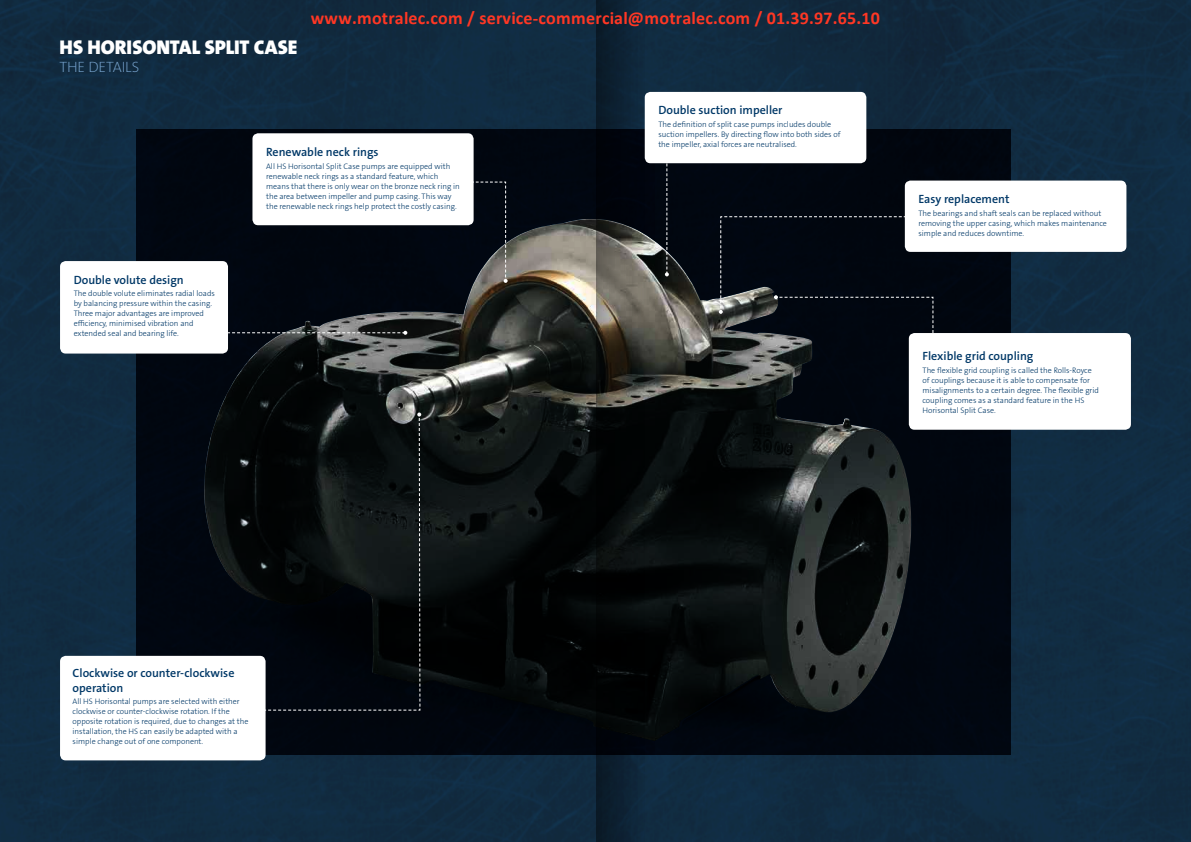
<style>
.page{position:relative;width:1191px;height:842px;background:#112c41}
.page>*{position:absolute;margin:0;border:0;box-sizing:border-box;transform-origin:0 0}
.t1{font:20px "Grundfos The Sans V2 OT 9 BL";color:#fff}
.t2{font:700 18px "Calibri";color:#ff3724}
.t3{font:15px "Grundfos The Sans V2 OT 2 XL";letter-spacing:-.015em;color:#74a0ca}
.t4{font:12px/14.4px "Grundfos The Sans V2 OT 6 SB";color:#003867}
.t5{font:8px/10px "Grundfos The Sans V2 OT 3 L";color:#003867}
</style>
<div class="page">
<img style="left:136px;top:129px;width:874px;height:625px">
<svg style="left:467px;top:181px;width:40px;height:102px;background:#21252b"></svg>
<svg style="left:208px;top:412px;width:213px;height:299px;background:#080d0f"></svg>
<svg style="left:228px;top:331px;width:179px;height:4px"></svg>
<svg style="left:718px;top:216px;width:216px;height:160px;background:#12171f"></svg>
<svg style="left:665px;top:163px;width:4px;height:113px"></svg>
<div style="left:909px;top:333px;width:222px;height:97px;background:#fff;border-radius:6px"></div>
<div style="left:252px;top:133px;width:221px;height:92px;background:#fff;border-radius:6px"></div>
<div style="left:60px;top:261px;width:168px;height:93px;background:#fff;border-radius:6px"></div>
<div style="left:905px;top:181px;width:221px;height:71px;background:#fff;border-radius:6px"></div>
<div style="left:645px;top:92px;width:221px;height:71px;background:#fff;border-radius:6px"></div>
<div style="left:60px;top:656px;width:205px;height:104px;background:#fff;border-radius:6px"></div>
<svg style="left:596px;top:0;width:58px;height:842px;background:#1a2024"></svg>
<h1 class="t1" style="left:60px;top:35px;width:239px">HS HORISONTAL SPLIT CASE</h1>
<h3 class="t3" style="left:60px;top:58px;width:81px">THE DETAILS</h3>
<h2 class="t2" style="left:311px;top:10px;width:571px">www.motralec.com / service-commercial@motralec.com / 01.39.97.65.10</h2>
<h3 class="t4" style="left:74px;top:272px;width:112px">Double volute design</h3>
<p class="t5" style="left:74px;top:289px;width:143px">The double volute eliminates radial loads by balancing pressure within the casing.<br>Three major advantages are improved efficiency, minimised vibration and extended seal and bearing life.</p>
<h3 class="t4" style="left:266px;top:145px;width:114px">Renewable neck rings</h3>
<p class="t5" style="left:266px;top:161px;width:195px">All HS Horisontal Split Case pumps are equipped with renewable neck rings as a standard feature, which means that there is only wear on the bronze neck ring in the area between impeller and pump casing. This way the renewable neck rings help protect the costly casing.</p>
<h3 class="t4" style="left:658px;top:103px;width:126px">Double suction impeller</h3>
<p class="t5" style="left:658px;top:120px;width:184px">The definition of split case pumps includes double suction impellers. By directing flow into both sides of the impeller, axial forces are neutralised.</p>
<h3 class="t4" style="left:918px;top:192px;width:93px">Easy replacement</h3>
<p class="t5" style="left:918px;top:208px;width:190px">The bearings and shaft seals can be replaced without removing the upper casing, which makes maintenance simple and reduces downtime.</p>
<h3 class="t4" style="left:922px;top:349px;width:112px">Flexible grid coupling</h3>
<p class="t5" style="left:922px;top:365px;width:178px">The flexible grid coupling is called the Rolls-Royce of couplings because it is able to compensate for misalignments to a certain degree. The flexible grid coupling comes as a standard feature in the HS Horisontal Split Case.</p>
<h3 class="t4" style="left:73px;top:666px;width:163px">Clockwise or counter-clockwise operation</h3>
<p class="t5" style="left:73px;top:697px;width:177px">All HS Horisontal pumps are selected with either clockwise or counter-clockwise rotation. If the opposite rotation is required, due to changes at the installation, the HS can easily be adapted with a simple change out of one component.</p>
</div>
